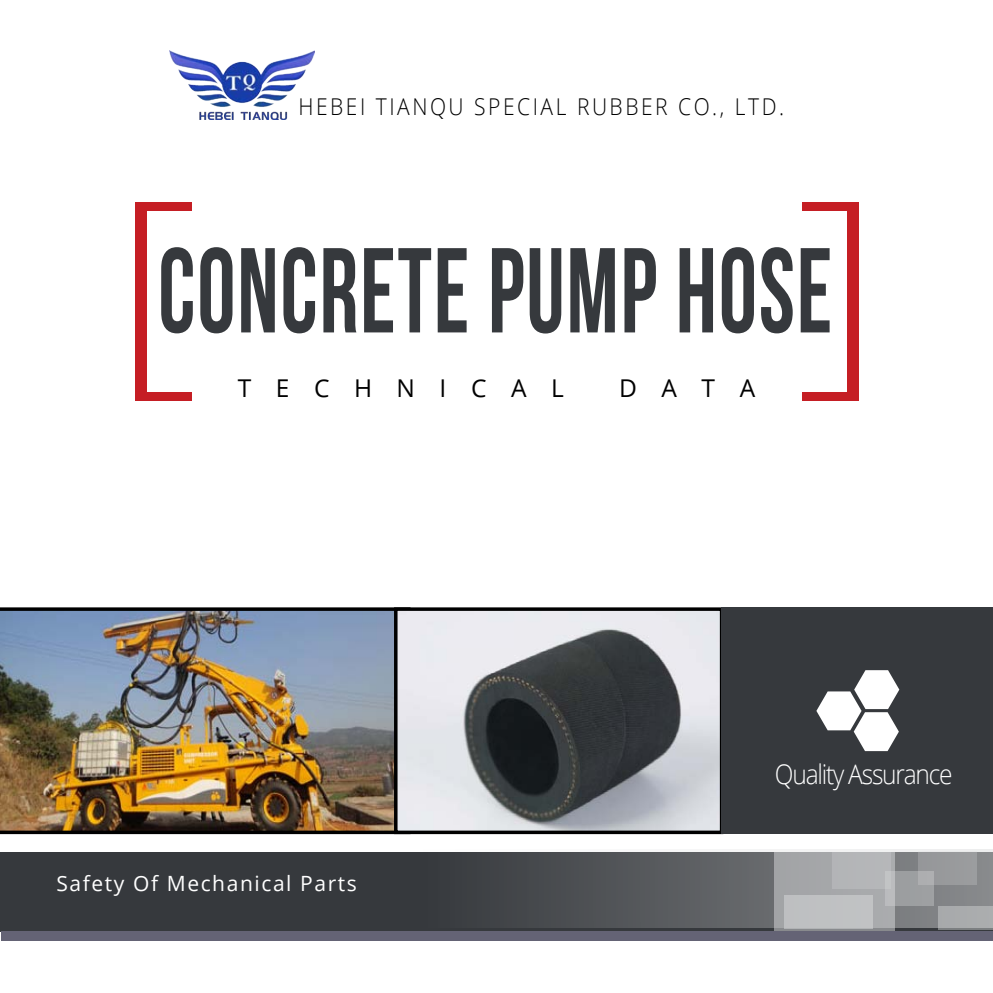
<style>
.page{position:relative;width:993px;height:993px;background:#fff}
.page>*{position:absolute;margin:0;border:0;box-sizing:border-box;transform-origin:0 0}
.t1{font:120.4px "Bebas Neue";letter-spacing:.02em;color:#36393d;scale:.8 1}
.t2{font:300 26.95px "Open Sans";letter-spacing:-.05em;color:#fff;scale:.91 1}
.t3{font:24.5px "Open Sans";letter-spacing:1em;color:#000}
.t4{font:300 23.1px "Open Sans";letter-spacing:.12em;color:#000;scale:.91 1}
.t5{font:21px "Open Sans";letter-spacing:.075em;color:#fff}
</style>
<div class="page">
<div style="left:135px;top:210px;width:11px;height:183px;background:#c51e24"></div>
<div style="left:135px;top:202px;width:57px;height:8px;background:#c51e24"></div>
<div style="left:135px;top:392px;width:57px;height:9px;background:#c51e24"></div>
<div style="left:847px;top:210px;width:11px;height:183px;background:#c51e24"></div>
<div style="left:802px;top:202px;width:56px;height:8px;background:#c51e24"></div>
<div style="left:802px;top:392px;width:56px;height:9px;background:#c51e24"></div>
<img style="left:410px;top:612px;width:308px;height:216px">
<img style="left:0;top:607px;width:410px;height:226px">
<div style="left:394px;top:607px;width:329px;height:226px;border:4px solid #000"></div>
<div style="left:721px;top:607px;width:271px;height:226px;background:#36393d"></div>
<svg style="left:816px;top:670px;width:83px;height:80px"></svg>
<div style="left:0;top:851px;width:992px;height:80px;background:#36393d"></div>
<svg style="left:774px;top:927px;width:120px;height:4px"></svg>
<div style="left:938px;top:905px;width:54px;height:23px;background:#a9abad"></div>
<svg style="left:379px;top:849px;width:613px;height:78px"></svg>
<div style="left:2px;top:931px;width:990px;height:9px;background:#646375"></div>
<img style="left:169px;top:51px;width:145px;height:68px">
<p class="t4" style="left:298px;top:91px;width:535px">HEBEI TIANQU SPECIAL RUBBER CO., LTD.</p>
<h1 class="t1" style="left:158px;top:225px;width:843px">CONCRETE PUMP HOSE</h1>
<p class="t3" style="left:238px;top:371px;width:327px">TECHNICAL</p>
<p class="t3" style="left:619px;top:371px;width:137px">DATA</p>
<p class="t5" style="left:56px;top:868px;width:302px">Safety Of Mechanical Parts</p>
<p class="t2" style="left:774px;top:755px;width:197px">Quality Assurance</p>
</div>
